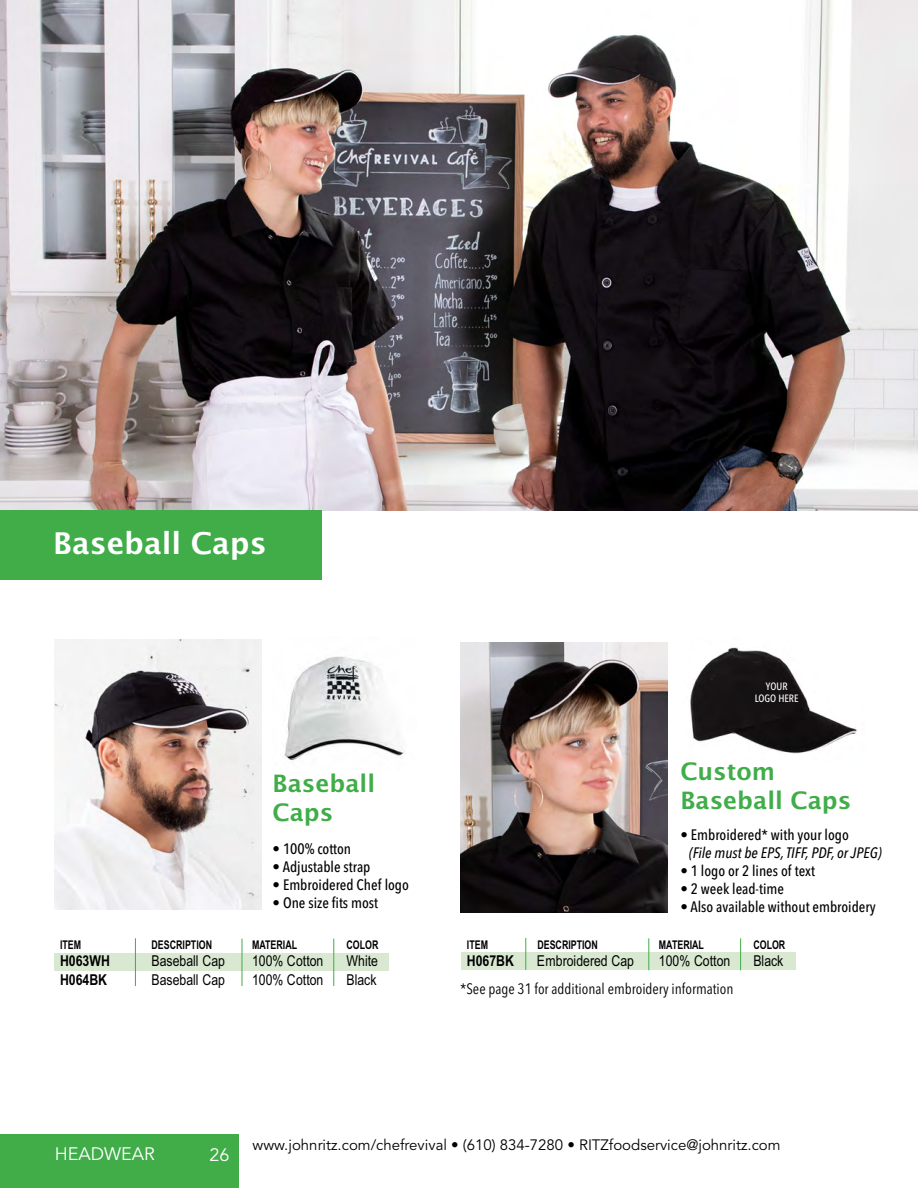
<style>
.page{position:relative;width:918px;height:1188px;background:#fff}
.page>*{position:absolute;margin:0;border:0;box-sizing:border-box;transform-origin:0 0}
.t1{font:600 30px "Lucida Sans";color:#fff}
.t2{font:600 24px/28.8px "Lucida Sans";color:#40ad49}
.t3{font:18px "Avenir";color:#fff}
.t4{font:500 15px "Avenir Next Condensed";color:#000}
.t5{font:15px "Arial Narrow";color:#000}
.t6{font:15px "Avenir";color:#000}
.t7{font:15px "Avenir Next Condensed";color:#000}
.t8{font:italic 500 15px "Avenir Next Condensed";color:#000}
.t9{font:700 15px "Arial Narrow";color:#000}
.t10{font:700 12px "Arial Narrow";color:#000;scale:.9 1}
.t11{font:500 10.5px/12.6px "Avenir Next Condensed";color:#fff;text-align:center}
</style>
<div class="page">
<div style="left:0;top:1134px;width:239px;height:54px;background:#40ad49"></div>
<img style="left:0;top:0;width:918px;height:510px">
<div style="left:0;top:510px;width:322px;height:69px;background:#40ad49"></div>
<img style="left:690px;top:647px;width:167px;height:107px">
<div style="left:461px;top:953px;width:334px;height:17px;background:#d9e8d1"></div>
<hr style="left:525px;top:938px;width:1px;height:32px;background:#40ad4a">
<hr style="left:648px;top:938px;width:1px;height:32px;background:#40ad4a">
<hr style="left:740px;top:938px;width:1px;height:32px;background:#40ad4a">
<img style="left:460px;top:643px;width:208px;height:270px">
<div style="left:54px;top:953px;width:334px;height:17px;background:#d9e8d1"></div>
<hr style="left:135px;top:938px;width:1px;height:48px;background:#40ad4a">
<hr style="left:242px;top:939px;width:1px;height:47px;background:#40ad4a">
<hr style="left:333px;top:939px;width:1px;height:47px;background:#40ad4a">
<img style="left:54px;top:640px;width:207px;height:270px">
<img style="left:284px;top:656px;width:120px;height:105px">
<h1 class="t1" style="left:53px;top:533px;width:215px">Baseball Caps</h1>
<h2 class="t2" style="left:273px;top:771px;width:104px">Baseball<br>Caps</h2>
<p class="t4" style="left:273px;top:843px;width:80px">• 100% cotton</p>
<p class="t4" style="left:273px;top:861px;width:99px">• Adjustable strap</p>
<p class="t4" style="left:273px;top:879px;width:138px">• Embroidered Chef logo</p>
<p class="t4" style="left:273px;top:897px;width:107px">• One size fits most</p>
<p class="t10" style="left:60px;top:941px;width:25px">ITEM</p>
<p class="t10" style="left:152px;top:941px;width:69px">DESCRIPTION</p>
<p class="t10" style="left:252px;top:941px;width:52px">MATERIAL</p>
<p class="t10" style="left:347px;top:941px;width:37px">COLOR</p>
<p class="t9" style="left:60px;top:955px;width:51px">H063WH</p>
<p class="t5" style="left:152px;top:955px;width:75px">Baseball Cap</p>
<p class="t5" style="left:252px;top:955px;width:73px">100% Cotton</p>
<p class="t5" style="left:347px;top:955px;width:33px">White</p>
<p class="t9" style="left:60px;top:974px;width:49px">H064BK</p>
<p class="t5" style="left:152px;top:974px;width:75px">Baseball Cap</p>
<p class="t5" style="left:252px;top:974px;width:73px">100% Cotton</p>
<p class="t5" style="left:347px;top:974px;width:32px">Black</p>
<p class="t11" style="left:755px;top:680px;width:45px">YOUR<br>LOGO HERE</p>
<h2 class="t2" style="left:680px;top:760px;width:172px">Custom<br>Baseball Caps</h2>
<p class="t4" style="left:680px;top:828px;width:170px">• Embroidered* with your logo</p>
<p class="t8" style="left:689px;top:844px;width:194px">(File must be EPS, TIFF, PDF, or JPEG)</p>
<p class="t4" style="left:680px;top:864px;width:136px">• 1 logo or 2 lines of text</p>
<p class="t4" style="left:680px;top:882px;width:105px">• 2 week lead-time</p>
<p class="t4" style="left:680px;top:900px;width:197px">• Also available without embroidery</p>
<p class="t10" style="left:467px;top:940px;width:25px">ITEM</p>
<p class="t10" style="left:537px;top:940px;width:69px">DESCRIPTION</p>
<p class="t10" style="left:659px;top:940px;width:52px">MATERIAL</p>
<p class="t10" style="left:753px;top:940px;width:37px">COLOR</p>
<p class="t9" style="left:467px;top:955px;width:49px">H067BK</p>
<p class="t5" style="left:537px;top:955px;width:99px">Embroidered Cap</p>
<p class="t5" style="left:659px;top:955px;width:73px">100% Cotton</p>
<p class="t5" style="left:753px;top:955px;width:32px">Black</p>
<p class="t7" style="left:460px;top:983px;width:275px">*See page 31 for additional embroidery information</p>
<p class="t3" style="left:55px;top:1143px;width:102px">HEADWEAR</p>
<p class="t3" style="left:209px;top:1144px;width:22px">26</p>
<p class="t6" style="left:253px;top:1136px;width:529px">www.johnritz.com/chefrevival • (610) 834-7280 • RITZfoodservice@johnritz.com</p>
</div>
